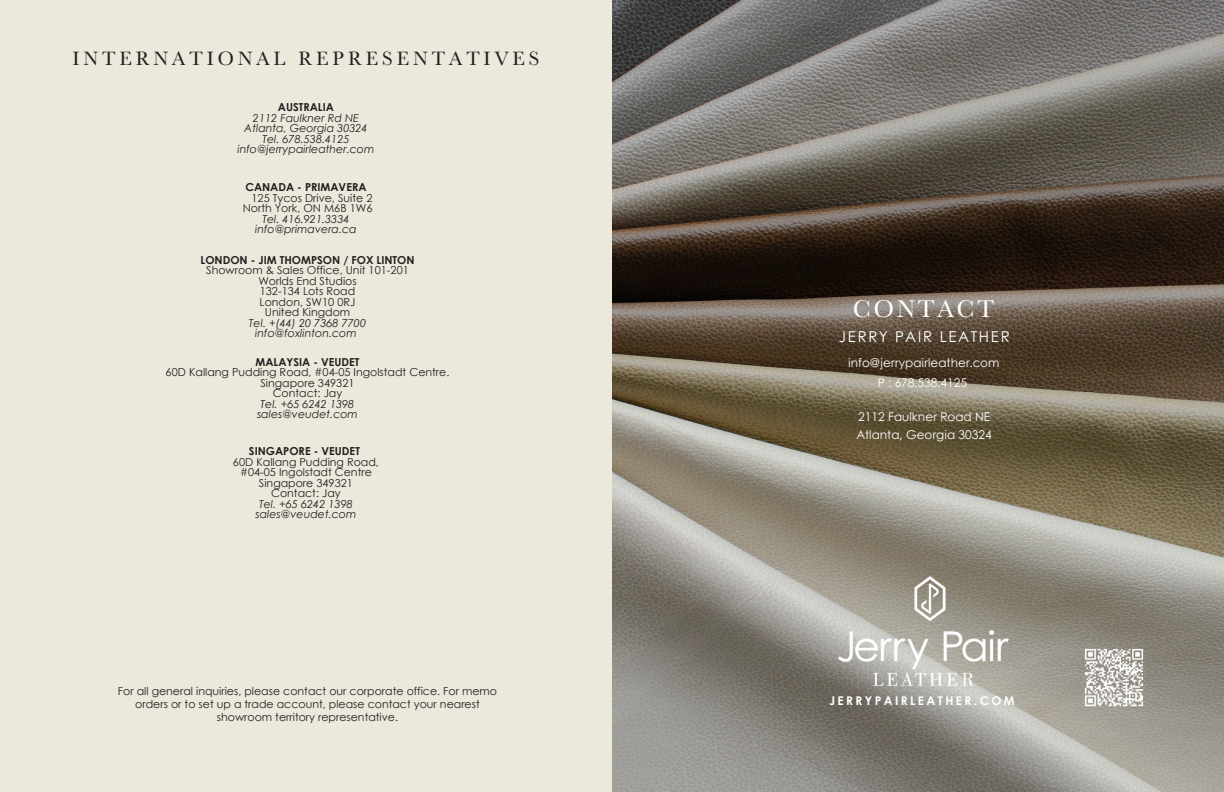
<style>
.page{position:relative;width:1224px;height:792px;background:#fff}
.page>*{position:absolute;margin:0;border:0;box-sizing:border-box;transform-origin:0 0}
.t1{font:25px "Baskerville No 2 BT";letter-spacing:.11em;color:#fff}
.t2{font:20px "Baskerville No 2 BT";letter-spacing:.195em;color:#231f20}
.t3{font:15px "Century Gothic";letter-spacing:.12em;color:#fff}
.t4{font:12px "Century Gothic";color:#fff}
.t5{font:700 12px "Century Gothic";letter-spacing:.2em;color:#fff}
.t6{font:11px/10.5px "Century Gothic";color:#231f20;text-align:center}
.t7{font:italic 11px/10.5px "Century Gothic";color:#231f20;text-align:center}
.t8{font:700 11px "Century Gothic";color:#231f20}
</style>
<div class="page">
<img style="left:612px;top:0;width:612px;height:792px">
<div style="left:0;top:0;width:612px;height:792px;background:#ede8dc"></div>
<img style="left:838px;top:576px;width:171px;height:110px">
<img style="left:1083px;top:646px;width:62px;height:63px">
<p class="t2" style="left:73px;top:46px;width:468px">INTERNATIONAL REPRESENTATIVES</p>
<p class="t8" style="left:278px;top:100px;width:58px">AUSTRALIA</p>
<p class="t7" style="left:238px;top:112px;width:138px">2112 Faulkner Rd NE<br>Atlanta, Georgia 30324<br>Tel. 678.538.4125 info@jerrypairleather.com</p>
<p class="t8" style="left:245px;top:180px;width:123px">CANADA - PRIMAVERA</p>
<p class="t6" style="left:243px;top:192px;width:131px;text-align:right">125 Tycos Drive, Suite 2<br>North York, ON M6B 1W6</p>
<p class="t7" style="left:255px;top:213px;width:103px">Tel. 416.921.3334 info@primavera.ca</p>
<p class="t8" style="left:201px;top:253px;width:216px">LONDON - JIM THOMPSON / FOX LINTON</p>
<p class="t6" style="left:206px;top:265px;width:204px">Showroom &amp; Sales Office, Unit 101-201</p>
<p class="t6" style="left:258px;top:275px;width:100px">Worlds End Studios</p>
<p class="t6" style="left:260px;top:286px;width:97px">132-134 Lots Road</p>
<p class="t6" style="left:260px;top:296px;width:97px">London, SW10 0RJ</p>
<p class="t6" style="left:265px;top:307px;width:87px">United Kingdom</p>
<p class="t7" style="left:249px;top:317px;width:119px">Tel. +(44) 20 7368 7700</p>
<p class="t7" style="left:255px;top:328px;width:103px">info@foxlinton.com</p>
<p class="t8" style="left:256px;top:355px;width:105px">MALAYSIA - VEUDET</p>
<p class="t6" style="left:166px;top:367px;width:285px">60D Kallang Pudding Road, #04-05 Ingolstadt Centre.<br>Singapore 349321</p>
<p class="t6" style="left:273px;top:388px;width:71px">Contact: Jay</p>
<p class="t7" style="left:261px;top:398px;width:95px">Tel. +65 6242 1398</p>
<p class="t7" style="left:257px;top:409px;width:102px">sales@veudet.com</p>
<p class="t8" style="left:249px;top:444px;width:113px">SINGAPORE - VEUDET</p>
<p class="t6" style="left:233px;top:456px;width:147px">60D Kallang Pudding Road, #04-05 Ingolstadt Centre<br>Singapore 349321</p>
<p class="t6" style="left:271px;top:488px;width:71px">Contact: Jay</p>
<p class="t7" style="left:256px;top:498px;width:102px">Tel. +65 6242 1398 sales@veudet.com</p>
<p class="t6" style="left:118px;top:685px;width:381px;line-height:12.8px">For all general inquiries, please contact our corporate office. For memo orders or to set up a trade account, please contact your nearest showroom territory representative.</p>
<p class="t1" style="left:853px;top:294px;width:143px">CONTACT</p>
<p class="t3" style="left:839px;top:325px;width:172px">JERRY PAIR LEATHER</p>
<h4 class="t4" style="left:848px;top:354px;width:153px">info@jerrypairleather.com</h4>
<p class="t4" style="left:878px;top:373px;width:91px">P : 678.538.4125</p>
<p class="t4" style="left:858px;top:407px;width:134px">2112 Faulkner Road NE</p>
<p class="t4" style="left:857px;top:425px;width:136px">Atlanta, Georgia 30324</p>
<h3 class="t5" style="left:829px;top:693px;width:187px">JERRYPAIRLEATHER.COM</h3>
</div>
